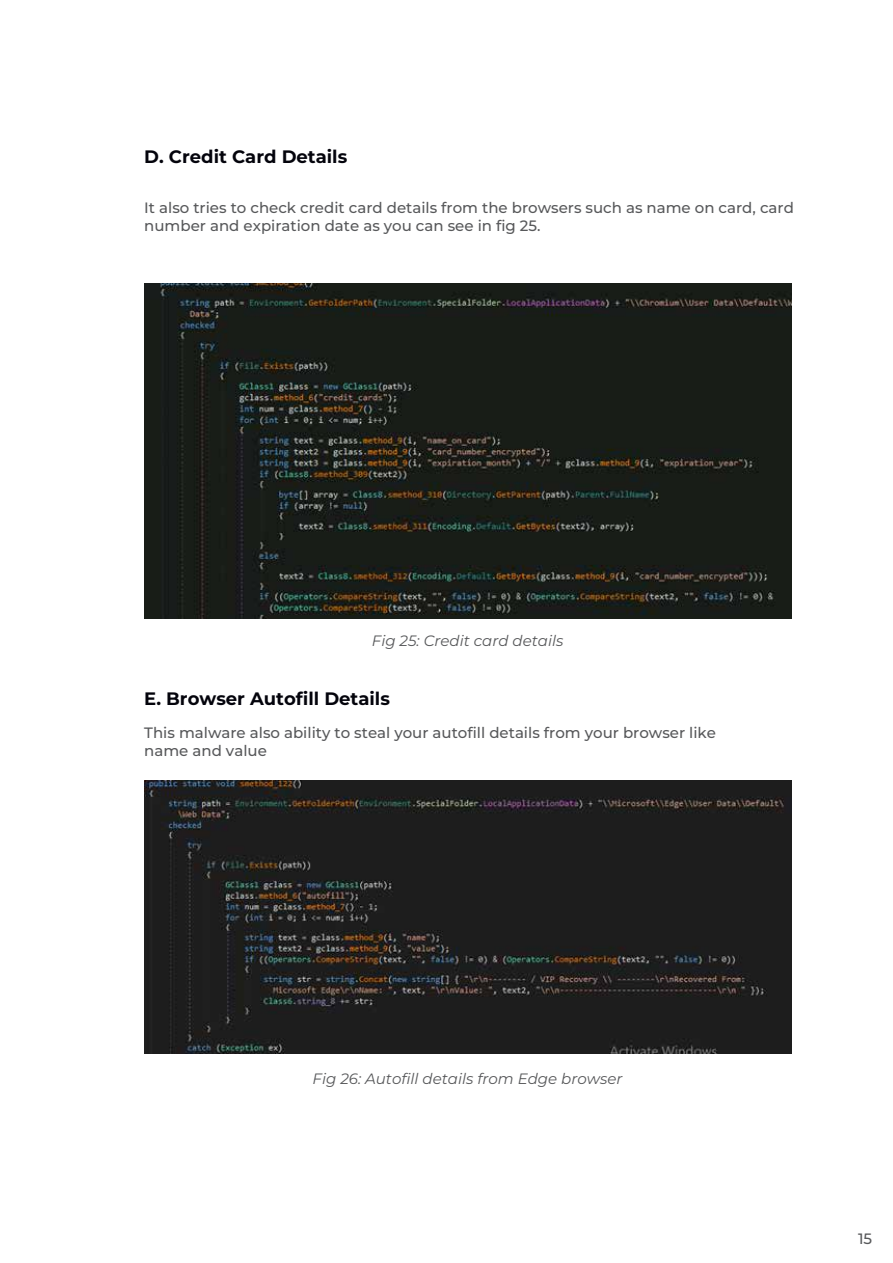
<style>
.page{position:relative;width:893px;height:1263px;background:#fff}
.page>*{position:absolute;margin:0;border:0;box-sizing:border-box;transform-origin:0 0}
.t1{font:700 18px "Montserrat";color:#04040c}
.t2{font:500 15px/18px "Montserrat";color:#58595b}
.t3{font:italic 15px "Montserrat";color:#58595b}
</style>
<div class="page">
<img style="left:144px;top:283px;width:647px;height:336px">
<img style="left:144px;top:781px;width:647px;height:272px">
<p class="t1" style="left:144px;top:144px;width:204px">D. Credit Card Details</p>
<p class="t2" style="left:144px;top:198px;width:651px">It also tries to check credit card details from the browsers such as name on card, card number and expiration date as you can see in fig 25.</p>
<p class="t3" style="left:372px;top:631px;width:193px">Fig 25: Credit card details</p>
<p class="t1" style="left:144px;top:685px;width:247px">E. Browser Autofill Details</p>
<p class="t2" style="left:144px;top:723px;width:573px">This malware also ability to steal your autofill details from your browser like name and value</p>
<p class="t3" style="left:313px;top:1069px;width:311px">Fig 26: Autofill details from Edge browser</p>
<p class="t2" style="left:858px;top:1229px;width:16px">15</p>
</div>
